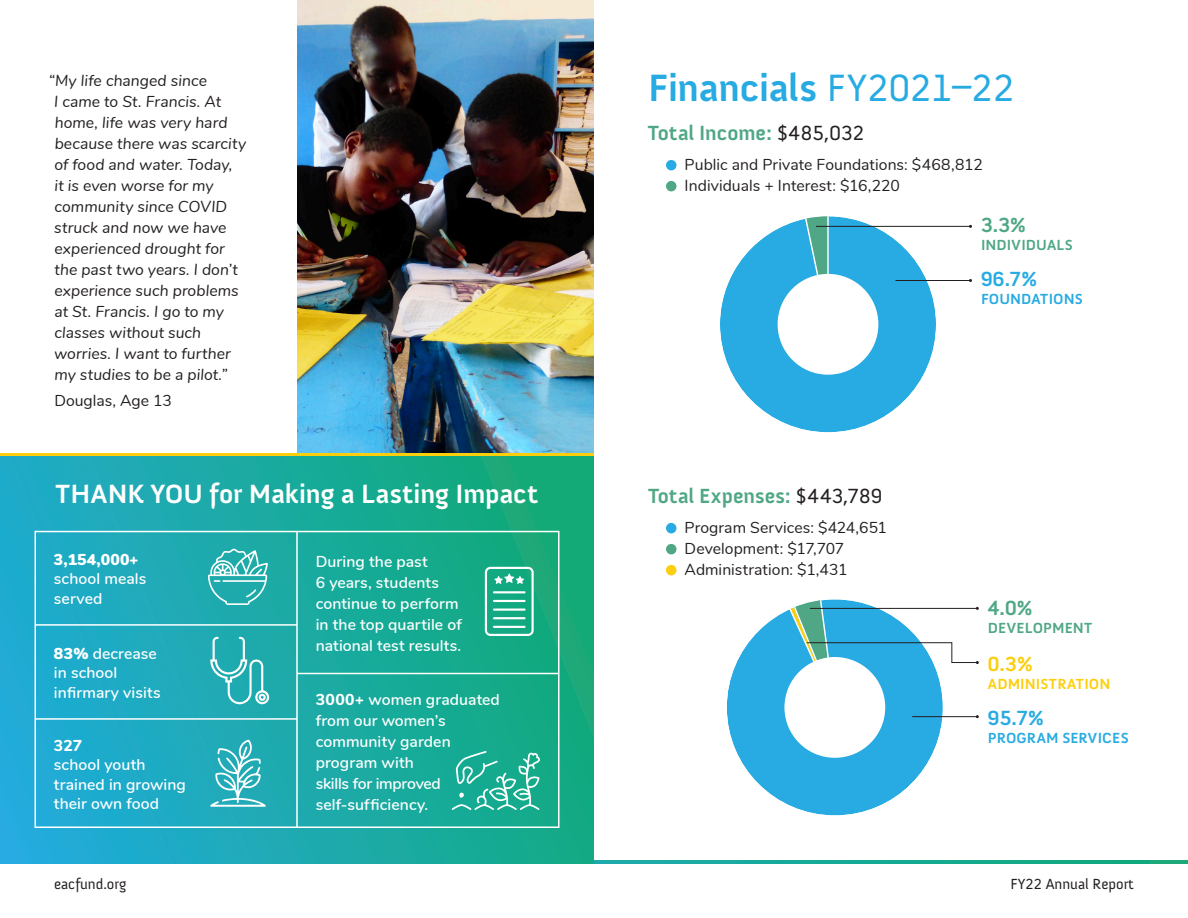
<style>
.page{position:relative;width:1188px;height:918px;background:#fff}
.page>*{position:absolute;margin:0;border:0;box-sizing:border-box;transform-origin:0 0}
.t1{font:700 39px "Anivers";letter-spacing:-.005em;color:#27abe2}
.t2{font:700 27px "Anivers";color:#fff}
.t3{font:700 21px "Anivers";color:#4fa785}
.t4{font:700 21px "Anivers";color:#27abe2}
.t5{font:700 21px "Anivers";color:#fcce0c}
.t6{font:italic 15.75px/21px "Nunito";letter-spacing:.005em;color:#231f20}
.t7{font:600 15.75px/21px "Nunito";letter-spacing:.005em;color:#fff}
.t8{font:15.75px "Nunito";color:#231f20}
.t9{font:15px "Anivers";color:#231f20}
.t10{font:700 15px "Anivers";letter-spacing:.01em;color:#27abe2}
.t11{font:700 15px "Anivers";letter-spacing:.005em;color:#4fa785}
.t12{font:700 15px "Anivers";letter-spacing:.005em;color:#fcce0c}
.s1{font-weight:900}
.s2{font-weight:800}
.s3{font-weight:400}
.s4{font-weight:400;color:#231f20}
</style>
<div class="page">
<svg style="left:594px;top:860px;width:594px;height:4px;background:#17a992"></svg>
<img style="left:298px;top:0;width:296px;height:453px">
<div style="left:0;top:454px;width:594px;height:410px;background:linear-gradient(to right,#22abd5,#14aa78)"></div>
<div style="left:34px;top:531px;width:526px;height:297px;border:2px solid #fff"></div>
<div style="left:666px;top:160px;width:10px;height:10px;background:#27abe2;border-radius:50%"></div>
<div style="left:666px;top:181px;width:10px;height:10px;background:#4fa785;border-radius:50%"></div>
<svg style="left:720px;top:216px;width:216px;height:216px;fill:#27abe2"></svg>
<svg style="left:803px;top:216px;width:27px;height:64px;background:#57b3b4"></svg>
<div style="left:778px;top:274px;width:100px;height:101px;background:#fff;border-radius:50%"></div>
<hr style="left:816px;top:226px;width:154px;height:1px;background:#231f20">
<hr style="left:896px;top:280px;width:74px;height:1px;background:#231f20">
<div style="left:666px;top:523px;width:10px;height:10px;background:#27abe2;border-radius:50%"></div>
<div style="left:666px;top:544px;width:10px;height:10px;background:#4fa785;border-radius:50%"></div>
<div style="left:666px;top:565px;width:10px;height:10px;background:#fcce0c;border-radius:50%"></div>
<div style="left:727px;top:599px;width:216px;height:216px;background:#27abe2;border-radius:50%"></div>
<div style="left:784px;top:657px;width:101px;height:101px;background:#fff;border-radius:50%"></div>
<svg style="left:783px;top:599px;width:196px;height:119px"></svg>
<hr style="left:36px;top:624px;width:261px;height:2px;background:#fff">
<hr style="left:36px;top:718px;width:261px;height:2px;background:#fff">
<hr style="left:297px;top:673px;width:261px;height:1px;background:#fff">
<hr style="left:296px;top:531px;width:2px;height:297px;background:#fff">
<svg style="left:208px;top:549px;width:60px;height:56px;background:#51bdbd"></svg>
<svg style="left:210px;top:637px;width:59px;height:67px;background:#45b8bd"></svg>
<svg style="left:210px;top:740px;width:56px;height:67px;background:#54bdc7"></svg>
<svg style="left:452px;top:751px;width:88px;height:59px;background:#3fb9a3"></svg>
<svg style="left:485px;top:567px;width:49px;height:69px"></svg>
<hr style="left:0;top:453px;width:594px;height:3px;background:#fcce0c">
<p class="t6" style="left:54px;top:69px;width:194px;text-indent:-5px">“My life changed since<br>I came to St. Francis. At home, life was very hard because there was scarcity of food and water. Today,<br>it is even worse for my community since COVID struck and now we have experienced drought for the past two years. I don’t experience such problems at St. Francis. I go to my classes without such worries. I want to further my studies to be a pilot.”</p>
<p class="t8" style="left:54px;top:389px;width:119px">Douglas, Age 13</p>
<p class="t2" style="left:56px;top:480px;width:484px">THANK YOU for Making a Lasting Impact</p>
<p class="t7" style="left:54px;top:549px;width:94px;line-height:19.5px"><span class="s1">3,154,000+ </span>school meals served</p>
<p class="t7" style="left:54px;top:643px;width:108px;line-height:19.5px"><span class="s1">83%</span> decrease in school infirmary visits</p>
<p class="t7" style="left:54px;top:735px;width:133px;line-height:19.5px"><span class="s2">327<br></span>school youth trained in growing their own food</p>
<p class="t7" style="left:316px;top:550px;width:148px">During the past<br>6 years, students continue to perform in the top quartile of national test results.</p>
<p class="t7" style="left:316px;top:688px;width:186px"><span class="s2">3000+</span> women graduated from our women’s community garden program with<br>skills for improved self-sufficiency.</p>
<p class="t1" style="left:648px;top:67px;width:368px">Financials <span class="s3">FY2021–22</span></p>
<p class="t3" style="left:648px;top:122px;width:218px">Total Income: <span class="s4">$485,032</span></p>
<p class="t8" style="left:685px;top:153px;width:300px">Public and Private Foundations: $468,812</p>
<p class="t8" style="left:685px;top:174px;width:217px">Individuals + Interest: $16,220</p>
<p class="t3" style="left:981px;top:214px;width:46px">3.3%</p>
<p class="t11" style="left:981px;top:237px;width:93px">INDIVIDUALS</p>
<p class="t4" style="left:981px;top:268px;width:58px">96.7%</p>
<p class="t10" style="left:981px;top:291px;width:104px">FOUNDATIONS</p>
<p class="t3" style="left:648px;top:485px;width:236px">Total Expenses: <span class="s4">$443,789</span></p>
<p class="t8" style="left:685px;top:516px;width:204px">Program Services: $424,651</p>
<p class="t8" style="left:685px;top:537px;width:161px">Development: $17,707</p>
<p class="t8" style="left:685px;top:558px;width:164px">Administration: $1,431</p>
<p class="t3" style="left:988px;top:597px;width:46px">4.0%</p>
<p class="t11" style="left:988px;top:620px;width:106px">DEVELOPMENT</p>
<p class="t5" style="left:988px;top:652px;width:46px">0.3%</p>
<p class="t12" style="left:988px;top:676px;width:124px">ADMINISTRATION</p>
<p class="t4" style="left:988px;top:706px;width:58px">95.7%</p>
<p class="t10" style="left:988px;top:730px;width:142px">PROGRAM SERVICES</p>
<p class="t9" style="left:54px;top:876px;width:74px">eacfund.org</p>
<p class="t9" style="left:1011px;top:876px;width:125px">FY22 Annual Report</p>
</div>
